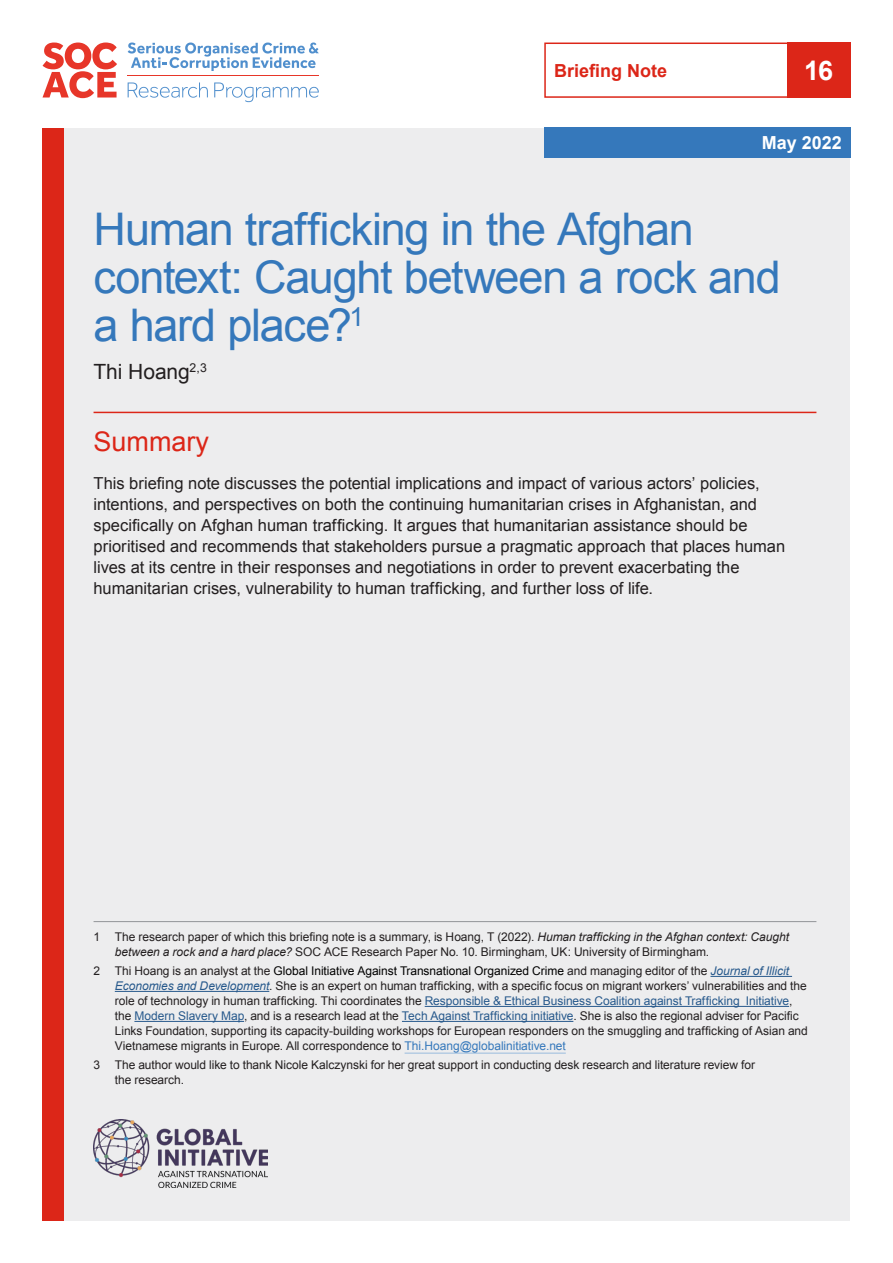
<style>
.page{position:relative;width:893px;height:1263px;background:#fff}
.page>*{position:absolute;margin:0;border:0;box-sizing:border-box;transform-origin:0 0}
.t1{font:45px/48px "Arial";letter-spacing:-.025em;color:#3578bb}
.Key_Message_H1{font:27px "Arial";color:#dc2618}
.t2{font:700 27px "Arial";color:#fff}
.Author{font:21px "Arial";letter-spacing:-.005em;color:#231f20}
.Document_Type{font:700 18px "Arial";color:#dc2618}
.Date{font:700 18px "Arial";color:#fff}
.Key_Message_Text{font:16.5px/21px "Arial";color:#231f20}
.Footnote_text{font:12px/15px "Arial";letter-spacing:-.005em;color:#231f20}
.s1{font-style:italic}
.s2{color:#000}
.s3{font-style:italic;color:#27598c}
.s4{color:#27598c}
.s5{color:#3578bb}
</style>
<div class="page">
<div style="left:43px;top:128px;width:807px;height:1092px;background:#ededee"></div>
<hr style="left:94px;top:412px;width:722px;height:1px;background:#dc2618">
<hr style="left:94px;top:921px;width:722px;height:1px;background:#939598">
<hr style="left:710px;top:976px;width:82px;height:1px;background:#27598c">
<hr style="left:115px;top:991px;width:154px;height:1px;background:#27598c">
<hr style="left:425px;top:1006px;width:364px;height:1px;background:#27598c">
<hr style="left:134px;top:1021px;width:110px;height:1px;background:#27598c">
<hr style="left:402px;top:1021px;width:171px;height:1px;background:#27598c">
<hr style="left:405px;top:1053px;width:161px;height:1px;background:#9abbdd">
<img style="left:94px;top:1119px;width:174px;height:68px">
<div style="left:43px;top:128px;width:21px;height:1092px;background:#dc2618"></div>
<div style="left:544px;top:43px;width:306px;height:55px;border:2px solid #dc2618"></div>
<hr style="left:128px;top:75px;width:191px;height:1px;background:#e73629">
<svg style="left:128px;top:43px;width:191px;height:28px"></svg>
<svg style="left:128px;top:82px;width:80px;height:16px"></svg>
<svg style="left:214px;top:82px;width:105px;height:20px"></svg>
<svg style="left:43px;top:43px;width:74px;height:55px"></svg>
<div style="left:544px;top:128px;width:306px;height:30px;background:#3578bb"></div>
<div style="left:787px;top:43px;width:63px;height:55px;background:#dc2618"></div>
<p class="Document_Type" style="left:554px;top:59px;width:115px">Briefing Note</p>
<p class="t2" style="left:804px;top:53px;width:30px">16</p>
<p class="Date" style="left:762px;top:131px;width:82px">May 2022</p>
<p class="t1" style="left:94px;top:206px;width:689px">Human trafficking in the Afghan context: Caught between a rock and a hard place?<sup>1</sup></p>
<p class="Author" style="left:94px;top:358px;width:115px">Thi Hoang<sup>2,3</sup></p>
<h1 class="Key_Message_H1" style="left:94px;top:424px;width:117px">Summary</h1>
<p class="Key_Message_Text" style="left:94px;top:473px;width:693px">This briefing note discusses the potential implications and impact of various actors’ policies, intentions, and perspectives on both the continuing humanitarian crises in Afghanistan, and specifically on Afghan human trafficking. It argues that humanitarian assistance should be prioritised and recommends that stakeholders pursue a pragmatic approach that places human lives at its centre in their responses and negotiations in order to prevent exacerbating the humanitarian crises, vulnerability to human trafficking, and further loss of life.</p>
<p class="Footnote_text" style="left:115px;top:929px;width:676px;text-indent:-21px">1 The research paper of which this briefing note is a summary, is Hoang, T (2022). <span class="s1">Human trafficking in the Afghan context: Caught between a rock and a hard place?</span> SOC ACE Research Paper No. 10. Birmingham, UK: University of Birmingham.</p>
<p class="Footnote_text" style="left:115px;top:963px;width:695px;text-indent:-21px">2 Thi Hoang is an analyst at the <span class="s2">Global Initiative Against Transnational Organized Crime</span> and managing editor of the <span class="s3">Journal of Illicit Economies and Development</span>. She is an expert on human trafficking, with a specific focus on migrant workers’ vulnerabilities and the role of technology in human trafficking. Thi coordinates the <span class="s4">Responsible &amp; Ethical Business Coalition against Trafficking Initiative</span>, the <span class="s4">Modern Slavery Map</span>, and is a research lead at the <span class="s4">Tech Against Trafficking initiative</span>. She is also the regional adviser for Pacific Links Foundation, supporting its capacity-building workshops for European responders on the smuggling and trafficking of Asian and Vietnamese migrants in Europe. All correspondence to <span class="s5">Thi.Hoang@globalinitiative.net</span></p>
<p class="Footnote_text" style="left:115px;top:1058px;width:642px;text-indent:-21px">3 The author would like to thank Nicole Kalczynski for her great support in conducting desk research and literature review for the research.</p>
</div>
